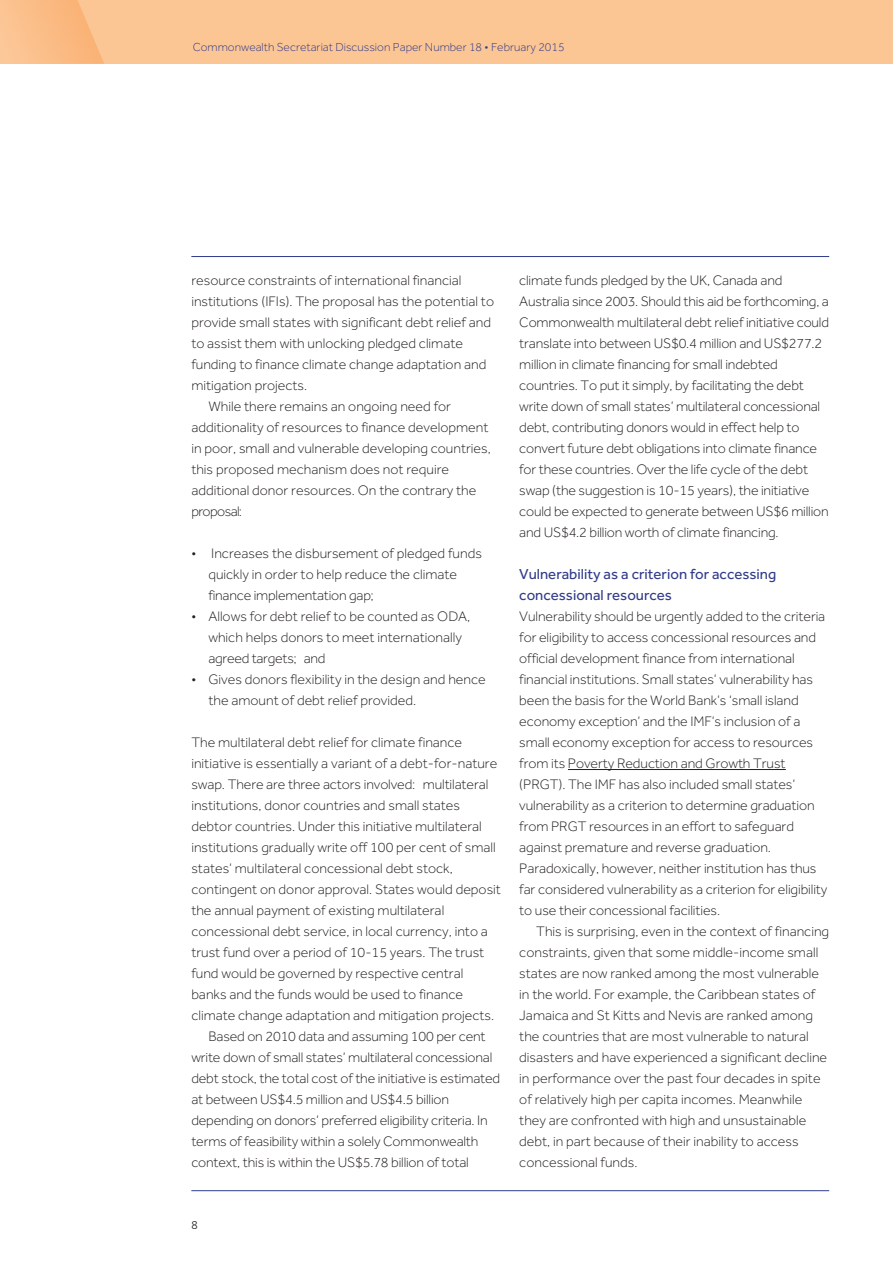
<style>
.page{position:relative;width:893px;height:1263px;background:#fff}
.page>*{position:absolute;margin:0;border:0;box-sizing:border-box;transform-origin:0 0}
.t1{font:15px/21px "Effra";color:#313c8a}
.t2{font:300 14.25px/21px "Effra";color:#231f20}
.t3{font:300 14.25px "Effra";letter-spacing:-.04em;color:#231f20}
.t4{font:300 12px "Effra";color:#313c8a}
.t5{font:300 11.25px "Frutiger";color:#231f20}
</style>
<div class="page">
<hr style="left:568px;top:769px;width:218px;height:1px;background:#231f20">
<div style="left:0;top:0;width:893px;height:64px;background:#fcc594"></div>
<hr style="left:191px;top:1190px;width:638px;height:1px;background:#313c8a">
<hr style="left:191px;top:256px;width:638px;height:1px;background:#313c8a">
<svg style="left:23px;top:0;width:81px;height:64px"></svg>
<p class="t4" style="left:193px;top:40px;width:373px">Commonwealth Secretariat Discussion Paper Number 18 • February 2015</p>
<p class="t2" style="left:191px;top:270px;width:272px">resource constraints of international financial</p>
<p class="t2" style="left:191px;top:291px;width:304px">institutions (IFIs). The proposal has the potential to</p>
<p class="t2" style="left:191px;top:312px;width:301px">provide small states with significant debt relief and</p>
<p class="t2" style="left:191px;top:333px;width:273px">to assist them with unlocking pledged climate</p>
<p class="t2" style="left:191px;top:354px;width:297px">funding to finance climate change adaptation and</p>
<p class="t2" style="left:191px;top:375px;width:117px">mitigation projects.</p>
<p class="t2" style="left:208px;top:396px;width:244px">While there remains an ongoing need for</p>
<p class="t2" style="left:191px;top:417px;width:299px">additionality of resources to finance development</p>
<p class="t2" style="left:191px;top:438px;width:301px">in poor, small and vulnerable developing countries,</p>
<p class="t2" style="left:191px;top:459px;width:259px">this proposed mechanism does not require</p>
<p class="t2" style="left:191px;top:480px;width:287px">additional donor resources. On the contrary the</p>
<p class="t3" style="left:191px;top:503px;width:57px">proposal:</p>
<p class="t2" style="left:208px;top:543px;width:275px;text-indent:-17px">• Increases the disbursement of pledged funds quickly in order to help reduce the climate finance implementation gap;</p>
<p class="t2" style="left:208px;top:606px;width:264px;text-indent:-17px">• Allows for debt relief to be counted as ODA, which helps donors to meet internationally agreed targets; and</p>
<p class="t2" style="left:208px;top:669px;width:279px;text-indent:-17px">• Gives donors flexibility in the design and hence the amount of debt relief provided.</p>
<p class="t2" style="left:191px;top:732px;width:272px">The multilateral debt relief for climate finance</p>
<p class="t2" style="left:191px;top:753px;width:307px">initiative is essentially a variant of a debt-for-nature</p>
<p class="t2" style="left:191px;top:774px;width:298px">swap. There are three actors involved: multilateral</p>
<p class="t2" style="left:191px;top:795px;width:270px">institutions, donor countries and small states</p>
<p class="t2" style="left:191px;top:816px;width:292px">debtor countries. Under this initiative multilateral</p>
<p class="t2" style="left:191px;top:837px;width:306px">institutions gradually write off 100 per cent of small</p>
<p class="t2" style="left:191px;top:858px;width:263px">states’ multilateral concessional debt stock,</p>
<p class="t2" style="left:191px;top:879px;width:311px">contingent on donor approval. States would deposit</p>
<p class="t2" style="left:191px;top:900px;width:254px">the annual payment of existing multilateral</p>
<p class="t2" style="left:191px;top:921px;width:298px">concessional debt service, in local currency, into a</p>
<p class="t2" style="left:191px;top:942px;width:294px">trust fund over a period of 10-15 years. The trust</p>
<p class="t2" style="left:191px;top:963px;width:273px">fund would be governed by respective central</p>
<p class="t2" style="left:191px;top:984px;width:273px">banks and the funds would be used to finance</p>
<p class="t2" style="left:191px;top:1005px;width:304px">climate change adaptation and mitigation projects.</p>
<p class="t2" style="left:208px;top:1026px;width:279px">Based on 2010 data and assuming 100 per cent</p>
<p class="t2" style="left:191px;top:1047px;width:302px">write down of small states’ multilateral concessional</p>
<p class="t2" style="left:191px;top:1068px;width:310px">debt stock, the total cost of the initiative is estimated</p>
<p class="t2" style="left:191px;top:1089px;width:259px">at between US$4.5 million and US$4.5 billion</p>
<p class="t2" style="left:191px;top:1110px;width:298px">depending on donors’ preferred eligibility criteria. In</p>
<p class="t2" style="left:191px;top:1131px;width:289px">terms of feasibility within a solely Commonwealth</p>
<p class="t2" style="left:191px;top:1152px;width:279px">context, this is within the US$5.78 billion of total</p>
<p class="t2" style="left:519px;top:270px;width:311px">climate funds pledged by the UK, Canada and Australia since 2003. Should this aid be forthcoming, a Commonwealth multilateral debt relief initiative could translate into between US$0.4 million and US$277.2 million in climate financing for small indebted countries. To put it simply, by facilitating the debt write down of small states’ multilateral concessional debt, contributing donors would in effect help to convert future debt obligations into climate finance for these countries. Over the life cycle of the debt swap (the suggestion is 10-15 years), the initiative could be expected to generate between US$6 million and US$4.2 billion worth of climate financing.</p>
<p class="t1" style="left:519px;top:563px;width:259px">Vulnerability as a criterion for accessing concessional resources</p>
<p class="t2" style="left:519px;top:606px;width:310px">Vulnerability should be urgently added to the criteria for eligibility to access concessional resources and official development finance from international financial institutions. Small states’ vulnerability has been the basis for the World Bank’s ‘small island economy exception’ and the IMF’s inclusion of a small economy exception for access to resources from its Poverty Reduction and Growth Trust (PRGT). The IMF has also included small states’ vulnerability as a criterion to determine graduation from PRGT resources in an effort to safeguard against premature and reverse graduation.<br>Paradoxically, however, neither institution has thus far considered vulnerability as a criterion for eligibility to use their concessional facilities.</p>
<p class="t2" style="left:519px;top:921px;width:311px;text-indent:17px">This is surprising, even in the context of financing constraints, given that some middle-income small states are now ranked among the most vulnerable in the world. For example, the Caribbean states of Jamaica and St Kitts and Nevis are ranked among the countries that are most vulnerable to natural disasters and have experienced a significant decline in performance over the past four decades in spite of relatively high per capita incomes. Meanwhile they are confronted with high and unsustainable debt, in part because of their inability to access concessional funds.</p>
<p class="t5" style="left:191px;top:1220px;width:8px">8</p>
</div>
